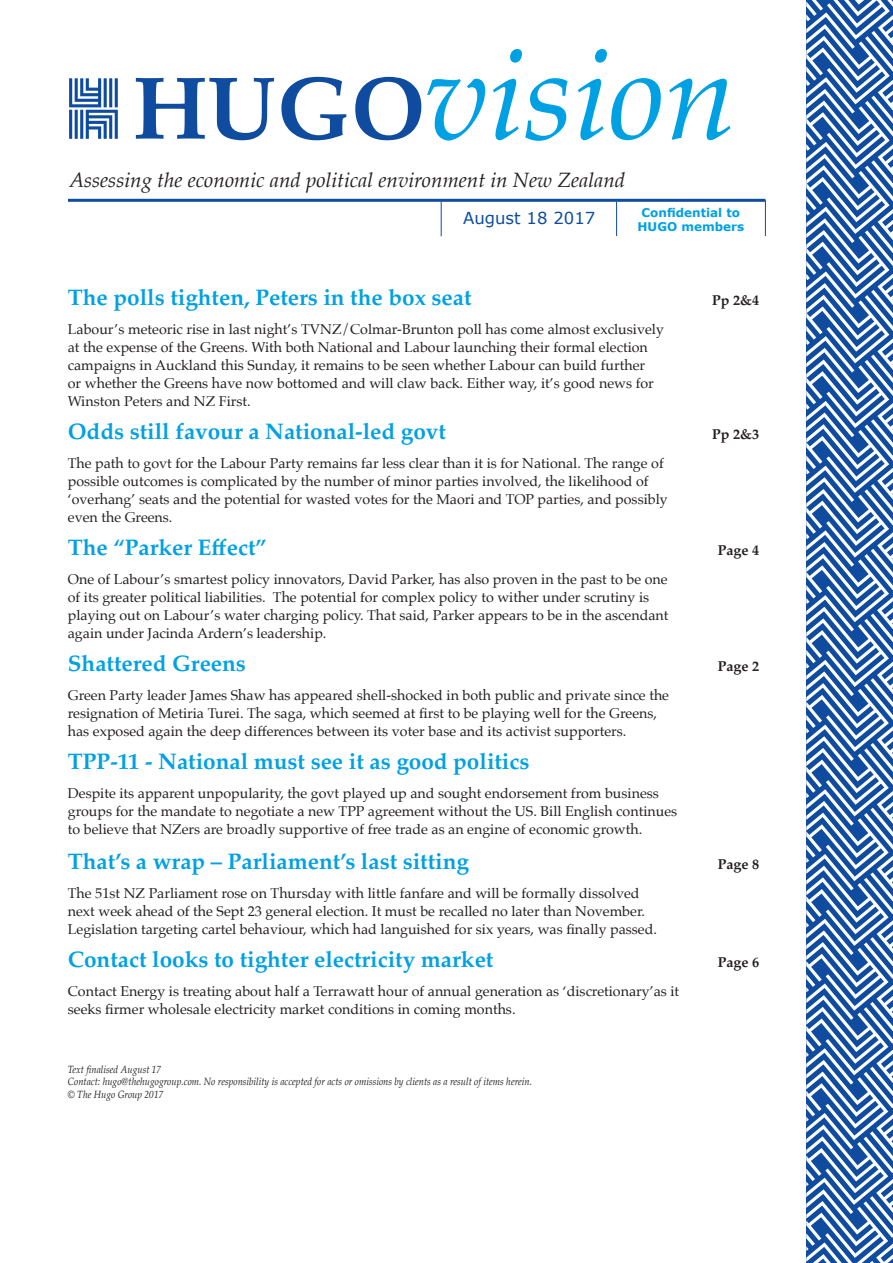
<style>
.page{position:relative;width:893px;height:1263px;background:#fff}
.page>*{position:absolute;margin:0;border:0;box-sizing:border-box;transform-origin:0 0}
.t1{font:italic 127.35px "Palatino";color:#00a1e3}
.t2{font:700 22.5px "Palatino";color:#00a1e3}
.t3{font:italic 20.7px "Palatino";color:#231f20}
.t4{font:16.5px "Verdana";color:#0f4ca0}
.t5{font:14.25px/18px "Palatino";color:#231f20}
.t6{font:700 14.25px "Palatino";color:#231f20}
.t7{font:700 12px/14.4px "Verdana";color:#00a1e3;text-align:center}
.t8{font:italic 10.5px/12.6px "Palatino";color:#231f20;scale:.9 1}
.s1{font-weight:700;font-style:normal;font-size:89.1px;color:#0f4ca0}
</style>
<div class="page">
<svg style="left:69px;top:78px;width:49px;height:61px"></svg>
<hr style="left:68px;top:199px;width:697px;height:3px;background:#0f4ca0">
<hr style="left:765px;top:200px;width:1px;height:36px;background:#0f4ca0">
<hr style="left:616px;top:202px;width:1px;height:34px;background:#0f4ca0">
<hr style="left:441px;top:202px;width:1px;height:34px;background:#0f4ca0">
<svg style="left:806px;top:0;width:87px;height:1263px;fill:#124ea1"></svg>
<h1 class="t1" style="left:133px;top:-12px;width:605px"><span class="s1">HUGO</span>vision</h1>
<h3 class="t3" style="left:69px;top:163px;width:558px">Assessing the economic and political environment in New Zealand</h3>
<p class="t4" style="left:463px;top:207px;width:134px">August 18 2017</p>
<p class="t7" style="left:638px;top:205px;width:108px">Confidential to<br>HUGO members</p>
<h2 class="t2" style="left:68px;top:278px;width:405px">The polls tighten, Peters in the box seat</h2>
<p class="t6" style="left:712px;top:288px;width:49px">Pp 2&amp;4</p>
<p class="t5" style="left:68px;top:320px;width:598px">Labour’s meteoric rise in last night’s TVNZ/Colmar-Brunton poll has come almost exclusively at the expense of the Greens. With both National and Labour launching their formal election campaigns in Auckland this Sunday, it remains to be seen whether Labour can build further<br>or whether the Greens have now bottomed and will claw back. Either way, it’s good news for Winston Peters and NZ First.</p>
<h2 class="t2" style="left:68px;top:412px;width:380px">Odds still favour a National-led govt</h2>
<p class="t6" style="left:712px;top:422px;width:49px">Pp 2&amp;3</p>
<p class="t5" style="left:68px;top:454px;width:601px">The path to govt for the Labour Party remains far less clear than it is for National. The range of possible outcomes is complicated by the number of minor parties involved, the likelihood of ‘overhang’ seats and the potential for wasted votes for the Maori and TOP parties, and possibly even the Greens.</p>
<h2 class="t2" style="left:68px;top:528px;width:200px">The “Parker Effect”</h2>
<p class="t6" style="left:718px;top:538px;width:43px">Page 4</p>
<p class="t5" style="left:68px;top:570px;width:602px">One of Labour’s smartest policy innovators, David Parker, has also proven in the past to be one of its greater political liabilities. The potential for complex policy to wither under scrutiny is playing out on Labour’s water charging policy. That said, Parker appears to be in the ascendant again under Jacinda Ardern’s leadership.</p>
<h2 class="t2" style="left:68px;top:644px;width:180px">Shattered Greens</h2>
<p class="t6" style="left:718px;top:654px;width:43px">Page 2</p>
<p class="t5" style="left:68px;top:686px;width:603px">Green Party leader James Shaw has appeared shell-shocked in both public and private since the resignation of Metiria Turei. The saga, which seemed at first to be playing well for the Greens, has exposed again the deep differences between its voter base and its activist supporters.</p>
<h2 class="t2" style="left:68px;top:742px;width:463px">TPP-11 - National must see it as good politics</h2>
<p class="t5" style="left:68px;top:784px;width:611px">Despite its apparent unpopularity, the govt played up and sought endorsement from business groups for the mandate to negotiate a new TPP agreement without the US. Bill English continues to believe that NZers are broadly supportive of free trade as an engine of economic growth.</p>
<h2 class="t2" style="left:68px;top:842px;width:403px">That’s a wrap – Parliament’s last sitting</h2>
<p class="t6" style="left:718px;top:852px;width:43px">Page 8</p>
<p class="t5" style="left:68px;top:884px;width:591px">The 51st NZ Parliament rose on Thursday with little fanfare and will be formally dissolved next week ahead of the Sept 23 general election. It must be recalled no later than November.<br>Legislation targeting cartel behaviour, which had languished for six years, was finally passed.</p>
<h2 class="t2" style="left:68px;top:940px;width:427px">Contact looks to tighter electricity market</h2>
<p class="t6" style="left:718px;top:950px;width:43px">Page 6</p>
<p class="t5" style="left:68px;top:982px;width:613px">Contact Energy is treating about half a Terrawatt hour of annual generation as ‘discretionary’as it seeks firmer wholesale electricity market conditions in coming months.</p>
<p class="t8" style="left:68px;top:1063px;width:517px">Text finalised August 17<br>Contact: hugo@thehugogroup.com. No responsibility is accepted for acts or omissions by clients as a result of items herein. © The Hugo Group 2017</p>
</div>
